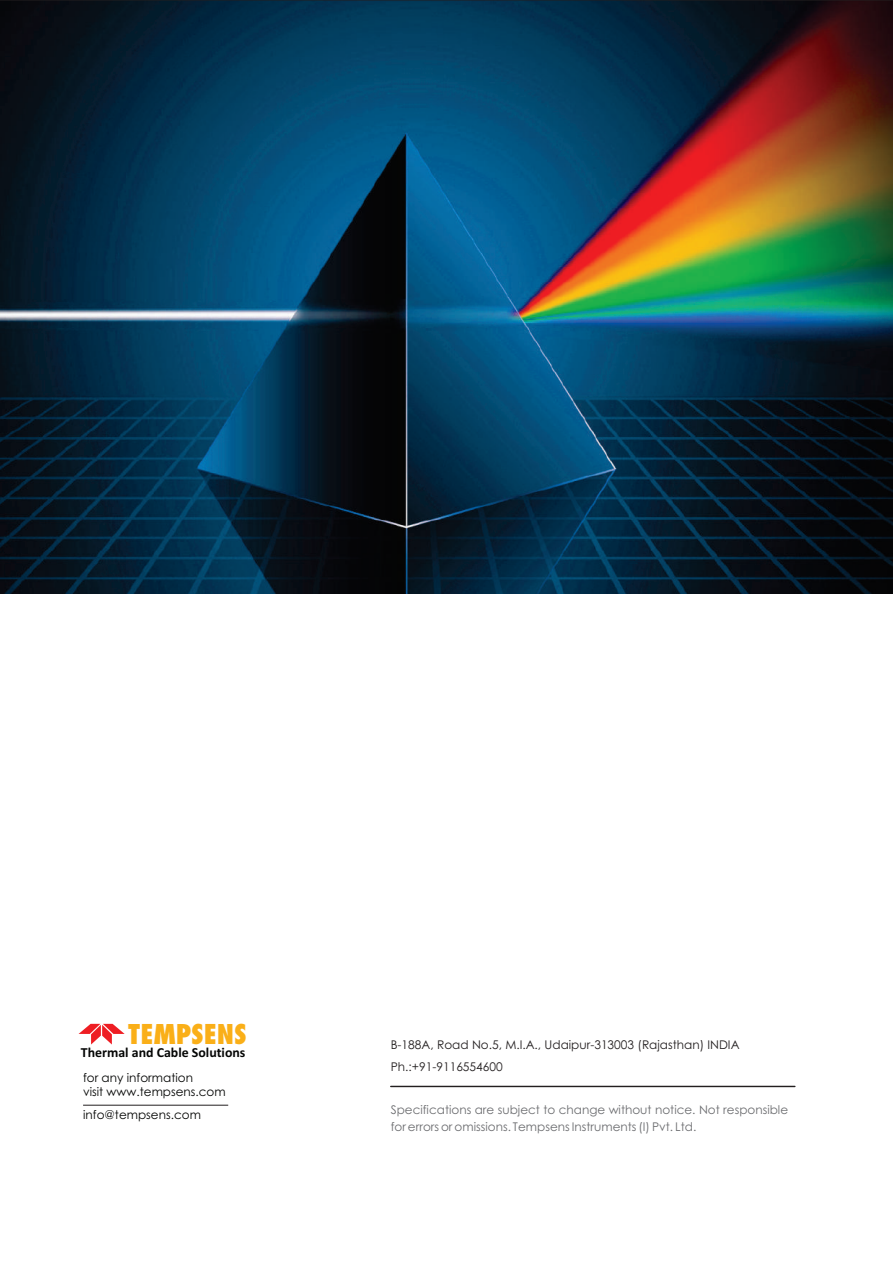
<style>
.page{position:relative;width:893px;height:1263px;background:#fff}
.page>*{position:absolute;margin:0;border:0;box-sizing:border-box;transform-origin:0 0}
.t1{font:26.55px "Fujiyama Extra Bold";color:#faaf18}
.t2{font:700 13.8px "Calibri";color:#040504}
.t3{font:12px/17.1px "Century Gothic";color:#6c6d70}
.t4{font:12px/21.5px "Century Gothic";color:#231f20}
.t5{font:12px/14.2px "Century Gothic";color:#040504}
</style>
<div class="page">
<svg style="left:0;top:0;width:893px;height:594px;background:#143748"></svg>
<hr style="left:83px;top:1105px;width:145px;height:1px;background:#231f20">
<hr style="left:391px;top:1086px;width:404px;height:1px;background:#231f20">
<svg style="left:79px;top:1024px;width:46px;height:20px"></svg>
<h1 class="t1" style="left:128px;top:1017px;width:120px">TEMPSENS</h1>
<p class="t2" style="left:81px;top:1047px;width:166px">Thermal and Cable Solutions</p>
<p class="t4" style="left:391px;top:1035px;width:350px">B-188A, Road No.5, M.I.A., Udaipur-313003 (Rajasthan) INDIA<br>Ph.:+91-9116554600</p>
<p class="t5" style="left:83px;top:1071px;width:144px">for any information<br>visit www.tempsens.com</p>
<p class="t5" style="left:83px;top:1108px;width:119px">info@tempsens.com</p>
<p class="t3" style="left:391px;top:1102px;width:399px">Specifications are subject to change without notice. Not responsible for errors or omissions. Tempsens Instruments (I) Pvt. Ltd.</p>
</div>
